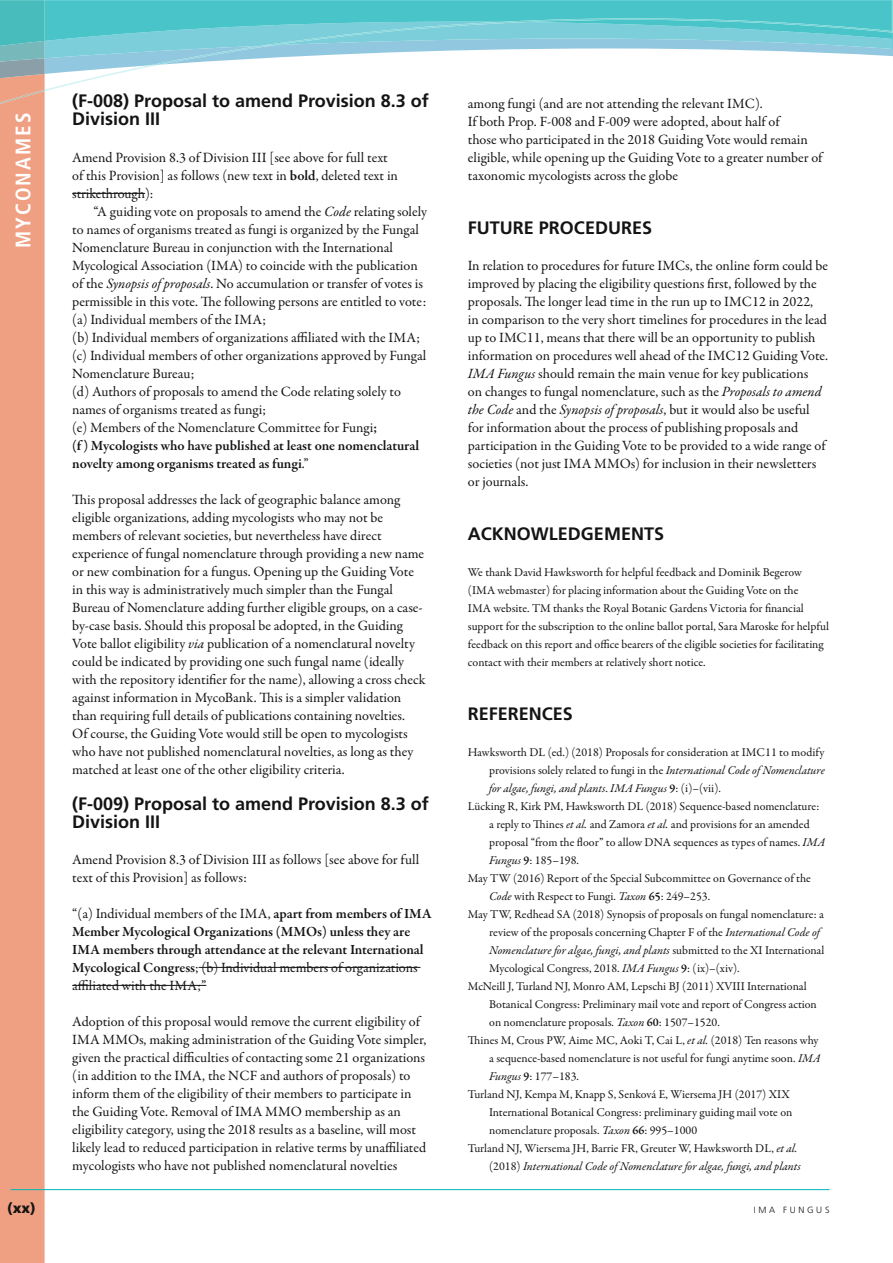
<style>
.page{position:relative;width:893px;height:1263px;background:#fff}
.page>*{position:absolute;margin:0;border:0;box-sizing:border-box;transform-origin:0 0}
.t1{font:700 condensed 21px "Frutiger LT Std";letter-spacing:.1em;color:#fff}
.t2{font:700 18px/18px "Frutiger LT Std";color:#131413}
.t3{font:14.25px/18px "Garamond Premr Pro";color:#131413}
.t4{font:600 14.25px/18px "Garamond Premr Pro";color:#131413}
.t5{font:900 14.25px "Frutiger LT Std";color:#131413}
.t6{font:12px/18px "Garamond Premr Pro";color:#131413}
.t7{font:italic 12px "Garamond Premr Pro";color:#131413}
.t8{font:300 9px "Frutiger LT Std";letter-spacing:.3em;color:#131413}
.s1{font-weight:600}
.s2{font-style:italic}
.s3{font-weight:400}
.s4{font-style:normal}
.s5{font-weight:600;font-style:normal}
</style>
<div class="page">
<div style="left:0;top:104px;width:45px;height:1159px;background:#efa083"></div>
<svg style="left:0;top:0;width:893px;height:104px"></svg>
<hr style="left:11px;top:1189px;width:818px;height:1px;background:#00b7b5">
<hr style="left:72px;top:193px;width:73px;height:1px;background:#131413">
<hr style="left:199px;top:967px;width:221px;height:1px;background:#131413">
<hr style="left:72px;top:985px;width:134px;height:1px;background:#131413">
<h1 class="t1" style="left:11px;top:248px;width:137px;rotate:-90deg">MYCONAMES</h1>
<p class="t2" style="left:72px;top:93px;width:358px">(F-008) Proposal to amend Provision 8.3 of<br>Division III</p>
<p class="t3" style="left:72px;top:150px;width:327px">Amend Provision 8.3 of Division III [see above for full text of this Provision] as follows (new text in <span class="s1">bold</span>, deleted text in strikethrough):</p>
<p class="t3" style="left:72px;top:204px;width:356px;text-indent:21px">“A guiding vote on proposals to amend the <span class="s2">Code</span> relating solely to names of organisms treated as fungi is organized by the Fungal Nomenclature Bureau in conjunction with the International Mycological Association (IMA) to coincide with the publication of the <span class="s2">Synopsis of proposals</span>. No accumulation or transfer of votes is permissible in this vote. The following persons are entitled to vote: (a) Individual members of the IMA;<br>(b) Individual members of organizations affiliated with the IMA; (c) Individual members of other organizations approved by Fungal Nomenclature Bureau;<br>(d) Authors of proposals to amend the Code relating solely to names of organisms treated as fungi;<br>(e) Members of the Nomenclature Committee for Fungi<span class="s1">;<br>(f ) Mycologists who have published at least one nomenclatural novelty among organisms treated as fungi</span>.”</p>
<p class="t3" style="left:72px;top:492px;width:355px">This proposal addresses the lack of geographic balance among eligible organizations, adding mycologists who may not be members of relevant societies, but nevertheless have direct experience of fungal nomenclature through providing a new name or new combination for a fungus. Opening up the Guiding Vote in this way is administratively much simpler than the Fungal Bureau of Nomenclature adding further eligible groups, on a case&shy;by-case basis. Should this proposal be adopted, in the Guiding Vote ballot eligibility <span class="s2">via</span> publication of a nomenclatural novelty could be indicated by providing one such fungal name (ideally with the repository identifier for the name), allowing a cross check against information in MycoBank. This is a simpler validation than requiring full details of publications containing novelties.<br>Of course, the Guiding Vote would still be open to mycologists who have not published nomenclatural novelties, as long as they matched at least one of the other eligibility criteria.</p>
<p class="t2" style="left:72px;top:796px;width:358px">(F-009) Proposal to amend Provision 8.3 of<br>Division III</p>
<p class="t3" style="left:72px;top:852px;width:348px">Amend Provision 8.3 of Division III as follows [see above for full text of this Provision] as follows:</p>
<p class="t4" style="left:72px;top:906px;width:361px"><span class="s3">“(a) Individual members of the IMA,</span> apart from members of IMA Member Mycological Organizations (MMOs) unless they are IMA members through attendance at the relevant International Mycological Congress<span class="s3">; (b) Individual members of organizations affiliated with the IMA;”</span></p>
<p class="t3" style="left:72px;top:1014px;width:355px">Adoption of this proposal would remove the current eligibility of IMA MMOs, making administration of the Guiding Vote simpler, given the practical difficulties of contacting some 21 organizations (in addition to the IMA, the NCF and authors of proposals) to inform them of the eligibility of their members to participate in the Guiding Vote. Removal of IMA MMO membership as an eligibility category, using the 2018 results as a baseline, will most likely lead to reduced participation in relative terms by unaffiliated mycologists who have not published nomenclatural novelties</p>
<p class="t3" style="left:468px;top:96px;width:356px">among fungi (and are not attending the relevant IMC).<br>If both Prop. F-008 and F-009 were adopted, about half of<br>those who participated in the 2018 Guiding Vote would remain eligible, while opening up the Guiding Vote to a greater number of taxonomic mycologists across the globe</p>
<p class="t2" style="left:468px;top:220px;width:186px">FUTURE PROCEDURES</p>
<p class="t3" style="left:468px;top:258px;width:362px">In relation to procedures for future IMCs, the online form could be improved by placing the eligibility questions first, followed by the proposals. The longer lead time in the run up to IMC12 in 2022,<br>in comparison to the very short timelines for procedures in the lead up to IMC11, means that there will be an opportunity to publish information on procedures well ahead of the IMC12 Guiding Vote.<br><span class="s2">IMA Fungus</span> should remain the main venue for key publications<br>on changes to fungal nomenclature, such as the <span class="s2">Proposals to amend the Code</span> and the <span class="s2">Synopsis of proposals</span>, but it would also be useful for information about the process of publishing proposals and participation in the Guiding Vote to be provided to a wide range of societies (not just IMA MMOs) for inclusion in their newsletters or journals.</p>
<p class="t2" style="left:468px;top:526px;width:198px">ACKNOWLEDGEMENTS</p>
<p class="t6" style="left:468px;top:564px;width:362px">We thank David Hawksworth for helpful feedback and Dominik Begerow (IMA webmaster) for placing information about the Guiding Vote on the<br>IMA website. TM thanks the Royal Botanic Gardens Victoria for financial support for the subscription to the online ballot portal, Sara Maroske for helpful feedback on this report and office bearers of the eligible societies for facilitating contact with their members at relatively short notice.</p>
<p class="t2" style="left:468px;top:706px;width:107px">REFERENCES</p>
<p class="t6" style="left:468px;top:744px;width:358px">Hawksworth DL (ed.) (2018) Proposals for consideration at IMC11 to modify</p>
<p class="t6" style="left:489px;top:762px;width:337px">provisions solely related to fungi in the <span class="s2">International Code of Nomenclature</span></p>
<p class="t7" style="left:489px;top:784px;width:233px">for algae, fungi, and plants<span class="s4">.</span> IMA Fungus <span class="s5">9</span><span class="s4">: (i)–(vii).</span></p>
<p class="t6" style="left:468px;top:798px;width:353px">Lücking R, Kirk PM, Hawksworth DL (2018) Sequence-based nomenclature:</p>
<p class="t6" style="left:489px;top:816px;width:322px">a reply to Thines <span class="s2">et al.</span> and Zamora <span class="s2">et al.</span> and provisions for an amended</p>
<p class="t6" style="left:489px;top:834px;width:337px">proposal “from the floor” to allow DNA sequences as types of names. <span class="s2">IMA</span></p>
<p class="t6" style="left:489px;top:852px;width:91px"><span class="s2">Fungus</span> <span class="s1">9</span>: 185–198.</p>
<p class="t6" style="left:468px;top:870px;width:344px">May TW (2016) Report of the Special Subcommittee on Governance of the</p>
<p class="t6" style="left:489px;top:888px;width:222px"><span class="s2">Code</span> with Respect to Fungi. <span class="s2">Taxon</span> <span class="s1">65</span>: 249–253.</p>
<p class="t6" style="left:468px;top:906px;width:357px">May TW, Redhead SA (2018) Synopsis of proposals on fungal nomenclature: a</p>
<p class="t6" style="left:489px;top:924px;width:332px">review of the proposals concerning Chapter F of the <span class="s2">International Code of</span></p>
<p class="t7" style="left:489px;top:946px;width:336px">Nomenclature for algae, fungi, and plants <span class="s4">submitted to the XI International</span></p>
<p class="t6" style="left:489px;top:960px;width:252px">Mycological Congress, 2018. <span class="s2">IMA Fungus</span> <span class="s1">9</span>: (ix)–(xiv).</p>
<p class="t6" style="left:468px;top:978px;width:340px">McNeill J, Turland NJ, Monro AM, Lepschi BJ (2011) XVIII International</p>
<p class="t6" style="left:489px;top:996px;width:329px">Botanical Congress: Preliminary mail vote and report of Congress action</p>
<p class="t6" style="left:489px;top:1014px;width:232px">on nomenclature proposals. <span class="s2">Taxon</span> <span class="s1">60</span>: 1507–1520.</p>
<p class="t6" style="left:468px;top:1032px;width:352px">Thines M, Crous PW, Aime MC, Aoki T, Cai L, <span class="s2">et al.</span> (2018) Ten reasons why</p>
<p class="t6" style="left:489px;top:1050px;width:333px">a sequence-based nomenclature is not useful for fungi anytime soon. <span class="s2">IMA</span></p>
<p class="t6" style="left:489px;top:1068px;width:91px"><span class="s2">Fungus</span> <span class="s1">9</span>: 177–183.</p>
<p class="t6" style="left:468px;top:1086px;width:323px">Turland NJ, Kempa M, Knapp S, Senková E, Wiersema JH (2017) XIX</p>
<p class="t6" style="left:489px;top:1104px;width:304px">International Botanical Congress: preliminary guiding mail vote on</p>
<p class="t6" style="left:489px;top:1122px;width:209px">nomenclature proposals. <span class="s2">Taxon</span> <span class="s1">66</span>: 995–1000</p>
<p class="t6" style="left:468px;top:1140px;width:331px">Turland NJ, Wiersema JH, Barrie FR, Greuter W, Hawksworth DL, <span class="s2">et al.</span></p>
<p class="t7" style="left:489px;top:1162px;width:313px"><span class="s4">(2018)</span> International Code of Nomenclature for algae, fungi, and plants</p>
<p class="t5" style="left:7px;top:1200px;width:30px">(xx)</p>
<p class="t8" style="left:753px;top:1205px;width:77px">IMA FUNGUS</p>
</div>
